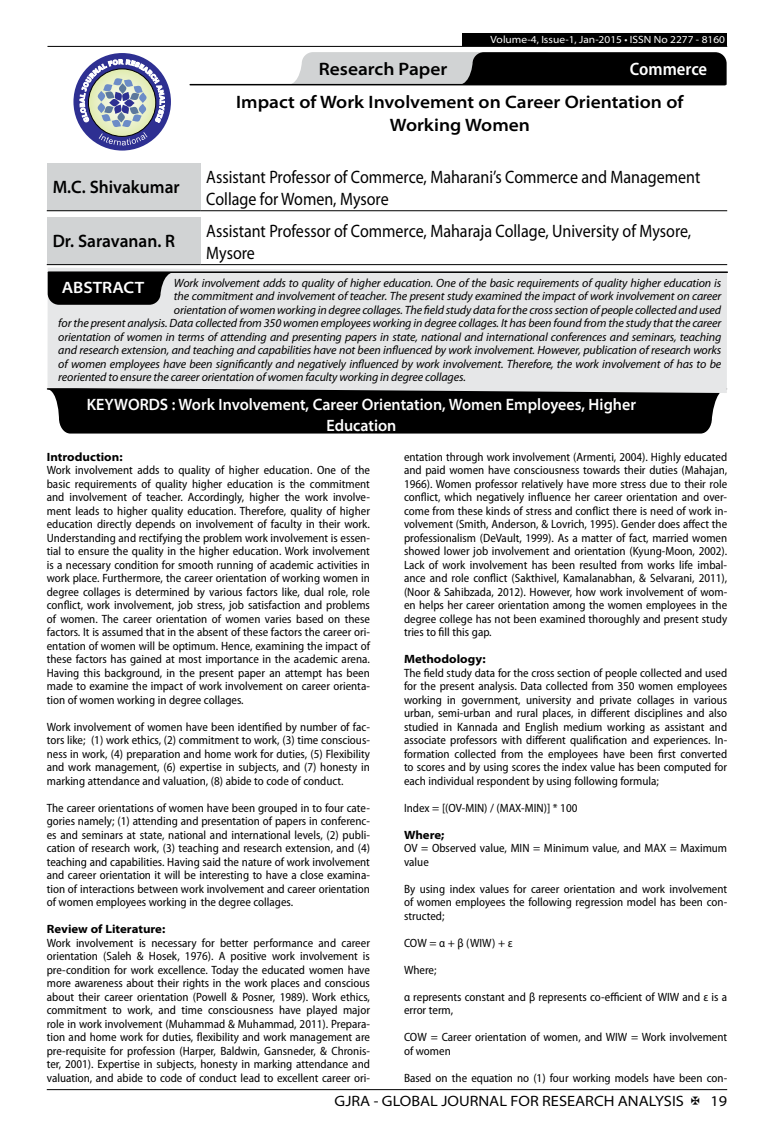
<style>
.page{position:relative;width:774px;height:1136px;background:#fff}
.page>*{position:absolute;margin:0;border:0;box-sizing:border-box;transform-origin:0 0}
.t1{font:18px/21.6px "Myriad Pro";color:#000;scale:.89 1}
.t2{font:600 semi-expanded 18px/23.4px "Myriad Pro";color:#000;text-align:center}
.t3{font:600 semi-expanded 18px "Myriad Pro";color:#000;scale:.9 1}
.t4{font:600 semi-condensed 18px "Myriad Pro";color:#fff}
.t5{font:600 semi-expanded 16.5px/21.5px "Myriad Pro";color:#fff;text-align:center;scale:.9 1}
.t6{font:600 semi-expanded 16.5px "Myriad Pro";color:#fff}
.t7{font:semi-expanded 15px "Myriad Pro";color:#000}
.t8{font:semi-condensed 12px/13.5px "Myriad Pro";color:#000;text-align:justify}
.t9{font:italic 12px "Myriad Pro";letter-spacing:-.01em;color:#000}
.t10{font:700 semi-expanded 12px "Myriad Pro";color:#000}
.t11{font:semi-expanded 10.5px "Myriad Pro";color:#fff}
</style>
<div class="page">
<hr style="left:47px;top:1089px;width:680px;height:1px;background:#000">
<div style="left:462px;top:33px;width:265px;height:13px;background:#000"></div>
<hr style="left:47px;top:46px;width:680px;height:1px;background:#000">
<svg style="left:288px;top:52px;width:439px;height:33px;background:#5a5a5b"></svg>
<hr style="left:190px;top:84px;width:535px;height:1px;background:#000">
<div style="left:73px;top:53px;width:98px;height:97px;background:#2e3092;border-radius:50%"></div>
<svg style="left:80px;top:59px;width:85px;height:86px"></svg>
<div style="left:47px;top:164px;width:153px;height:47px;background:#d1d3d4"></div>
<hr style="left:47px;top:210px;width:153px;height:1px;background:#000">
<hr style="left:200px;top:210px;width:527px;height:1px;background:#000">
<div style="left:47px;top:217px;width:153px;height:47px;background:#d1d3d4"></div>
<hr style="left:47px;top:264px;width:153px;height:1px;background:#000">
<hr style="left:200px;top:264px;width:527px;height:1px;background:#000">
<svg style="left:53px;top:393px;width:667px;height:40px;background:#111"></svg>
<div style="left:77px;top:397px;width:569px;height:34px;background:#000"></div>
<div style="left:47px;top:268px;width:680px;height:125px;background:#e6e7e8"></div>
<hr style="left:48px;top:271px;width:679px;height:2px;background:#000">
<svg style="left:48px;top:273px;width:126px;height:32px;background:#191919"></svg>
<p class="t11" style="left:491px;top:34px;width:236px">Volume-4, Issue-1, Jan-2015 • ISSN No 2277 - 8160</p>
<h1 class="t2" style="left:319px;top:58px;width:130px">Research Paper</h1>
<h1 class="t4" style="left:630px;top:59px;width:79px">Commerce</h1>
<h1 class="t2" style="left:236px;top:91px;width:449px">Impact of Work Involvement on Career Orientation of<br>Working Women</h1>
<h1 class="t3" style="left:53px;top:176px;width:143px">M.C. Shivakumar</h1>
<h1 class="t1" style="left:206px;top:167px;width:557px">Assistant Professor of Commerce, Maharani’s Commerce and Management<br>Collage for Women, Mysore</h1>
<h1 class="t3" style="left:53px;top:230px;width:137px">Dr. Saravanan. R</h1>
<h1 class="t1" style="left:206px;top:220px;width:546px">Assistant Professor of Commerce, Maharaja Collage, University of Mysore,<br>Mysore</h1>
<p class="t9" style="left:174px;top:276px;width:549px">Work involvement adds to quality of higher education. One of the basic requirements of quality higher education is</p>
<p class="t9" style="left:174px;top:290px;width:549px">the commitment and involvement of teacher. The present study examined the impact of work involvement on career</p>
<p class="t9" style="left:174px;top:303px;width:549px">orientation of women working in degree collages. The field study data for the cross section of people collected and used</p>
<p class="t9" style="left:58px;top:317px;width:664px">for the present analysis. Data collected from 350 women employees working in degree collages. It has been found from the study that the career</p>
<p class="t9" style="left:58px;top:330px;width:664px">orientation of women in terms of attending and presenting papers in state, national and international conferences and seminars, teaching</p>
<p class="t9" style="left:58px;top:344px;width:664px">and research extension, and teaching and capabilities have not been influenced by work involvement. However, publication of research works</p>
<p class="t9" style="left:58px;top:357px;width:664px">of women employees have been significantly and negatively influenced by work involvement. Therefore, the work involvement of has to be</p>
<p class="t9" style="left:58px;top:371px;width:409px">reoriented to ensure the career orientation of women faculty working in degree collages.</p>
<h2 class="t6" style="left:62px;top:278px;width:84px">ABSTRACT</h2>
<h2 class="t5" style="left:87px;top:393px;width:612px">KEYWORDS : Work Involvement, Career Orientation, Women Employees, Higher<br>Education</h2>
<p class="t10" style="left:47px;top:449px;width:77px">Introduction:</p>
<p class="t8" style="left:47px;top:463px;width:325px">Work involvement adds to quality of higher education. One of the basic requirements of quality higher education is the commitment and involvement of teacher. Accordingly, higher the work involve&shy;ment leads to higher quality education. Therefore, quality of higher education directly depends on involvement of faculty in their work.<br>Understanding and rectifying the problem work involvement is essen&shy;tial to ensure the quality in the higher education. Work involvement is a necessary condition for smooth running of academic activities in work place. Furthermore, the career orientation of working women in degree collages is determined by various factors like, dual role, role conflict, work involvement, job stress, job satisfaction and problems of women. The career orientation of women varies based on these factors. It is assumed that in the absent of these factors the career ori&shy;entation of women will be optimum. Hence, examining the impact of these factors has gained at most importance in the academic arena.<br>Having this background, in the present paper an attempt has been made to examine the impact of work involvement on career orienta&shy;tion of women working in degree collages.</p>
<p class="t8" style="left:47px;top:720px;width:325px">Work involvement of women have been identified by number of fac&shy;tors like; (1) work ethics, (2) commitment to work, (3) time conscious&shy;ness in work, (4) preparation and home work for duties, (5) Flexibility and work management, (6) expertise in subjects, and (7) honesty in marking attendance and valuation, (8) abide to code of conduct.</p>
<p class="t8" style="left:47px;top:801px;width:325px">The career orientations of women have been grouped in to four cate&shy;gories namely; (1) attending and presentation of papers in conferenc&shy;es and seminars at state, national and international levels, (2) publi&shy;cation of research work, (3) teaching and research extension, and (4) teaching and capabilities. Having said the nature of work involvement and career orientation it will be interesting to have a close examina&shy;tion of interactions between work involvement and career orientation of women employees working in the degree collages.</p>
<p class="t10" style="left:47px;top:922px;width:120px">Review of Literature:</p>
<p class="t8" style="left:47px;top:936px;width:325px">Work involvement is necessary for better performance and career orientation (Saleh &amp; Hosek, 1976). A positive work involvement is pre-condition for work excellence. Today the educated women have more awareness about their rights in the work places and conscious about their career orientation (Powell &amp; Posner, 1989). Work ethics, commitment to work, and time consciousness have played major role in work involvement (Muhammad &amp; Muhammad, 2011). Prepara&shy;tion and home work for duties, flexibility and work management are pre-requisite for profession (Harper, Baldwin, Gansneder, &amp; Chronis&shy;ter, 2001). Expertise in subjects, honesty in marking attendance and valuation, and abide to code of conduct lead to excellent career ori-</p>
<p class="t8" style="left:404px;top:450px;width:325px">entation through work involvement (Armenti, 2004). Highly educated and paid women have consciousness towards their duties (Mahajan, 1966). Women professor relatively have more stress due to their role conflict, which negatively influence her career orientation and over&shy;come from these kinds of stress and conflict there is need of work in&shy;volvement (Smith, Anderson, &amp; Lovrich, 1995). Gender does affect the professionalism (DeVault, 1999). As a matter of fact, married women showed lower job involvement and orientation (Kyung-Moon, 2002).<br>Lack of work involvement has been resulted from works life imbal&shy;ance and role conflict (Sakthivel, Kamalanabhan, &amp; Selvarani, 2011), (Noor &amp; Sahibzada, 2012). However, how work involvement of wom&shy;en helps her career orientation among the women employees in the degree college has not been examined thoroughly and present study tries to fill this gap.</p>
<p class="t10" style="left:404px;top:652px;width:83px">Methodology:</p>
<p class="t8" style="left:404px;top:666px;width:325px">The field study data for the cross section of people collected and used for the present analysis. Data collected from 350 women employees working in government, university and private collages in various urban, semi-urban and rural places, in different disciplines and also studied in Kannada and English medium working as assistant and associate professors with different qualification and experiences. In&shy;formation collected from the employees have been first converted to scores and by using scores the index value has been computed for each individual respondent by using following formula;</p>
<p class="t8" style="left:404px;top:801px;width:175px">Index = [(OV-MIN) / (MAX-MIN)] * 100</p>
<p class="t10" style="left:404px;top:827px;width:42px">Where;</p>
<p class="t8" style="left:404px;top:841px;width:325px">OV = Observed value, MIN = Minimum value, and MAX = Maximum value</p>
<p class="t8" style="left:404px;top:882px;width:325px">By using index values for career orientation and work involvement of women employees the following regression model has been con&shy;structed;</p>
<p class="t8" style="left:404px;top:936px;width:110px">COW = α + β (WIW) + ε</p>
<p class="t8" style="left:404px;top:963px;width:34px">Where;</p>
<p class="t8" style="left:404px;top:990px;width:325px">α represents constant and β represents co-efficient of WIW and ε is a error term,</p>
<p class="t8" style="left:404px;top:1030px;width:325px">COW = Career orientation of women, and WIW = Work involvement of women</p>
<p class="t8" style="left:404px;top:1071px;width:325px">Based on the equation no (1) four working models have been con-</p>
<p class="t7" style="left:335px;top:1092px;width:351px">GJRA - GLOBAL JOURNAL FOR RESEARCH ANALYSIS</p>
<p class="t7" style="left:710px;top:1092px;width:18px">19</p>
</div>
